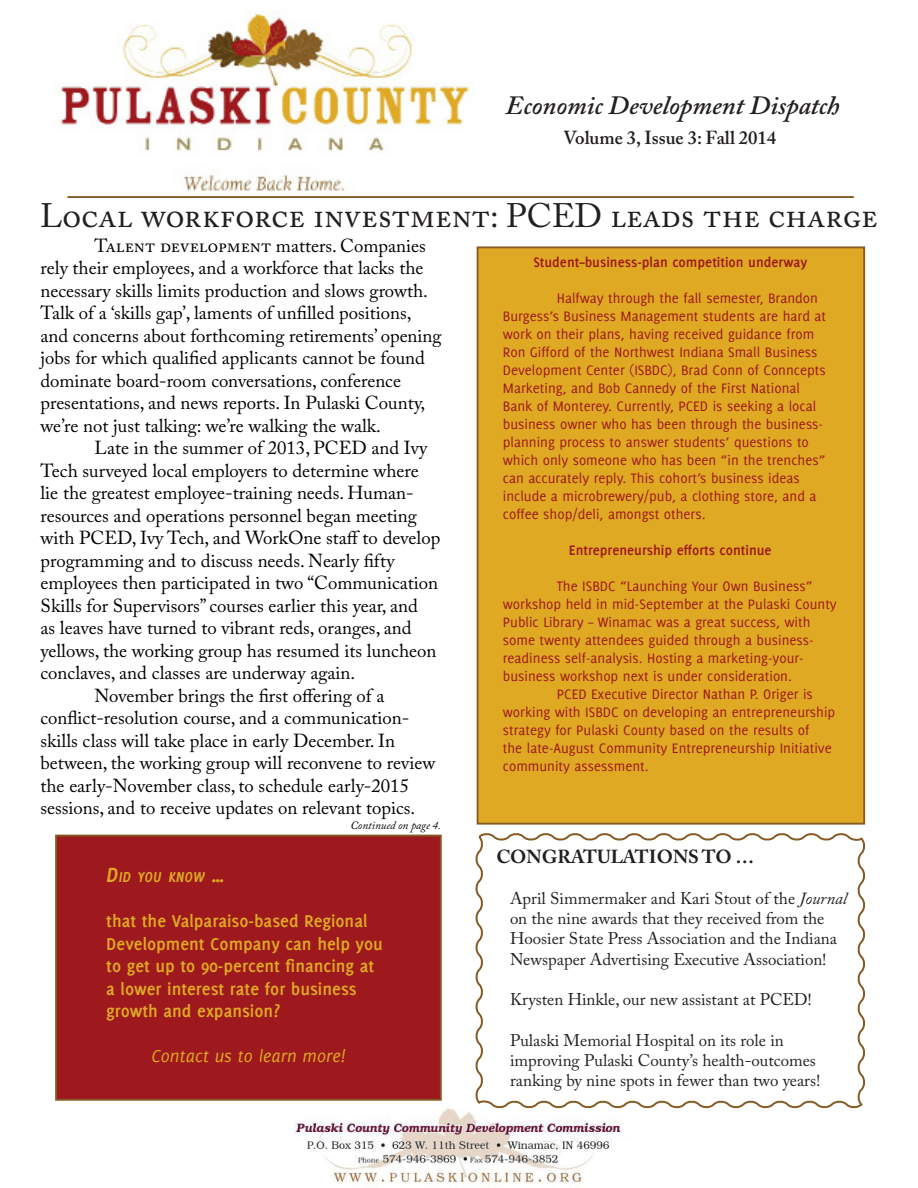
<style>
.page{position:relative;width:918px;height:1188px;background:#fff}
.page>*{position:absolute;margin:0;border:0;box-sizing:border-box;transform-origin:0 0}
.t1{font:33.75px "Adobe Caslon Pro";color:#231f20}
.t2{font:italic 600 26.25px "Adobe Caslon Pro";color:#231f20}
.t3{font:18.75px/22.5px "Adobe Caslon Pro";color:#000}
.t4{font:700 18.75px/22.5px "Delicious";color:#dfa924}
.t5{font:600 18.75px "Adobe Caslon Pro";color:#231f20}
.t6{font:italic 18.75px "Delicious";color:#dfa924}
.t7{font:700 18.75px "Adobe Caslon Pro";color:#231f20}
.t8{font:16.8px/20.2px "Adobe Caslon Pro";color:#231f20}
.t9{font:italic 700 15.75px "Delicious";color:#dfa924}
.t10{font:15px/18px "Delicious";color:#9e191d}
.t11{font:700 15px "Delicious";color:#9e191d}
.t12{font:italic 11.25px "Adobe Caslon Pro";color:#000}
.s1{font-size:22.5px}
.s2{font-style:italic}
</style>
<div class="page">
<div style="left:55px;top:835px;width:387px;height:266px;background:#9e191d;border:2px solid #855a23"></div>
<img style="left:60px;top:13px;width:414px;height:178px">
<div style="left:477px;top:246px;width:388px;height:579px;background:#dfa924;border:2px solid #855a23"></div>
<hr style="left:68px;top:196px;width:786px;height:2px;background:#855a23">
<img style="left:294px;top:1108px;width:328px;height:80px">
<svg style="left:473px;top:833px;width:392px;height:278px"></svg>
<p class="t2" style="left:506px;top:90px;width:336px">Economic Development Dispatch</p>
<p class="t5" style="left:564px;top:127px;width:214px">Volume 3, Issue 3: Fall 2014</p>
<p class="t1" style="left:40px;top:195px;width:839px">Local workforce investment: PCED leads the charge</p>
<p class="t3" style="left:40px;top:234px;width:403px;text-indent:54px">Talent development matters. Companies rely their employees, and a workforce that lacks the necessary skills limits production and slows growth.<br>Talk of a ‘skills gap’, laments of unfilled positions, and concerns about forthcoming retirements’ opening jobs for which qualified applicants cannot be found dominate board-room conversations, conference presentations, and news reports. In Pulaski County, we’re not just talking: we’re walking the walk.</p>
<p class="t3" style="left:40px;top:437px;width:401px;text-indent:54px">Late in the summer of 2013, PCED and Ivy Tech surveyed local employers to determine where lie the greatest employee-training needs. Human&shy;resources and operations personnel began meeting with PCED, Ivy Tech, and WorkOne staff to develop programming and to discuss needs. Nearly fifty employees then participated in two “Communication Skills for Supervisors” courses earlier this year, and<br>as leaves have turned to vibrant reds, oranges, and yellows, the working group has resumed its luncheon conclaves, and classes are underway again.</p>
<p class="t3" style="left:94px;top:684px;width:292px">November brings the first offering of a</p>
<p class="t3" style="left:40px;top:707px;width:397px">conflict-resolution course, and a communication&shy;skills class will take place in early December. In between, the working group will reconvene to review the early-November class,to schedule early-2015 sessions, and to receive updates on relevant topics.</p>
<p class="t12" style="left:351px;top:819px;width:92px">Continued on page 4.</p>
<p class="t11" style="left:533px;top:253px;width:275px">Student–business-plan competition underway</p>
<p class="t10" style="left:503px;top:289px;width:325px;text-indent:54px">Halfway through the fall semester, Brandon Burgess’s Business Management students are hard at work on their plans, having received guidance from Ron Gifford of the Northwest Indiana Small Business Development Center (ISBDC), Brad Conn of Conncepts Marketing, and Bob Cannedy of the First National Bank of Monterey. Currently, PCED is seeking a local business owner who has been through the business&shy;planning process to answer students’ questions to which only someone who has been “in the trenches” can accurately reply. This cohort’s business ideas include a microbrewery/pub, a clothing store, and a coffee shop/deli, amongst others.</p>
<p class="t11" style="left:569px;top:541px;width:204px">Entrepreneurship efforts continue</p>
<p class="t10" style="left:503px;top:577px;width:335px;text-indent:54px">The ISBDC “Launching Your Own Business” workshop held in mid-September at the Pulaski County Public Library – Winamac was a great success, with some twenty attendees guided through a business&shy;readiness self-analysis. Hosting a marketing-your&shy;business workshop next is under consideration.</p>
<p class="t10" style="left:503px;top:685px;width:334px;text-indent:54px">PCED Executive Director Nathan P. Origer is working with ISBDC on developing an entrepreneurship strategy for Pulaski County based on the results of<br>the late-August Community Entrepreneurship Initiative community assessment.</p>
<p class="t9" style="left:106px;top:868px;width:120px"><span class="s1">D</span>ID YOU KNOW <span class="s1">…</span></p>
<p class="t4" style="left:106px;top:909px;width:278px">that the Valparaiso-based Regional<br>Development Company can help you to get up to 90-percent financing at a lower interest rate for business growth and expansion?</p>
<p class="t6" style="left:151px;top:1045px;width:195px">Contact us to learn more!</p>
<p class="t7" style="left:496px;top:846px;width:259px">CONGRATULATIONS TO …</p>
<p class="t8" style="left:510px;top:888px;width:339px">April Simmermaker and Kari Stout of the <span class="s2">Journal </span>on the nine awards that they received from the Hoosier State Press Association and the Indiana Newspaper Advertising Executive Association!</p>
<p class="t8" style="left:510px;top:989px;width:303px">Krysten Hinkle, our new assistant at PCED!</p>
<p class="t8" style="left:510px;top:1030px;width:312px">Pulaski Memorial Hospital on its role in improving Pulaski County’s health-outcomes ranking by nine spots in fewer than two years!</p>
</div>
